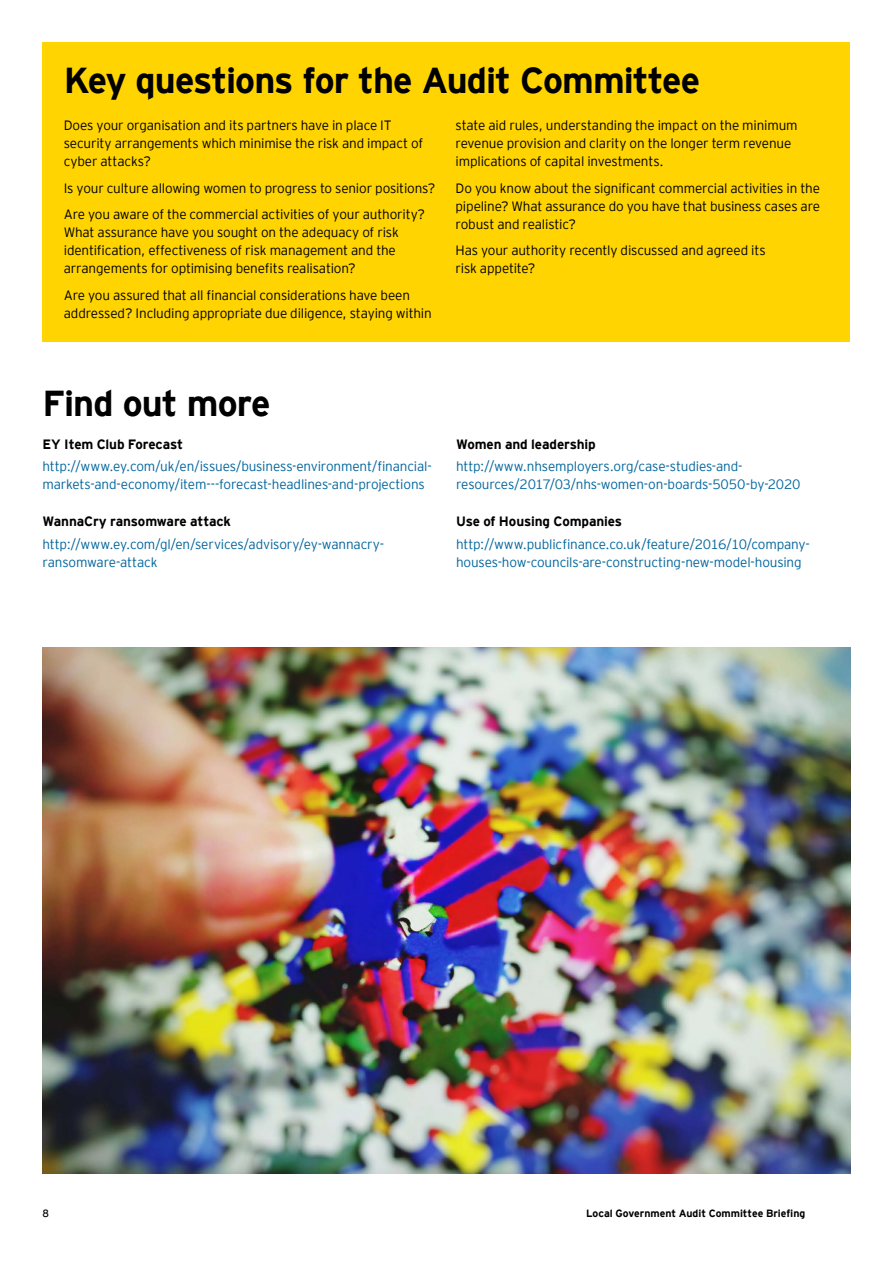
<style>
.page{position:relative;width:893px;height:1263px;background:#fff}
.page>*{position:absolute;margin:0;border:0;box-sizing:border-box;transform-origin:0 0}
.t1{font:700 36px "EY Interstate";letter-spacing:-.025em;color:#000}
.t2{font:300 13.5px/18px "EY Interstate";letter-spacing:-.015em;color:#000}
.t3{font:300 13.5px/18px "EY Interstate";letter-spacing:-.01em;color:#00659c}
.t4{font:700 13.5px "EY Interstate";letter-spacing:-.01em;color:#000}
.t5{font:700 10.5px "EY Interstate";color:#000}
.t6{font:10.5px "EY Interstate";color:#000}
</style>
<div class="page">
<img style="left:43px;top:648px;width:807px;height:526px">
<div style="left:43px;top:43px;width:807px;height:299px;background:#ffd400"></div>
<h1 class="t1" style="left:64px;top:54px;width:638px">Key questions for the Audit Committee</h1>
<p class="t2" style="left:64px;top:116px;width:361px">Does your organisation and its partners have in place IT security arrangements which minimise the risk and impact of cyber attacks?</p>
<p class="t2" style="left:64px;top:174px;width:373px;line-height:26.5px">Is your culture allowing women to progress to senior positions?<br>Are you aware of the commercial activities of your authority?</p>
<p class="t2" style="left:64px;top:223px;width:337px">What assurance have you sought on the adequacy of risk identification, effectiveness of risk management and the arrangements for optimising benefits realisation?</p>
<p class="t2" style="left:64px;top:285px;width:370px">Are you assured that all financial considerations have been addressed? Including appropriate due diligence, staying within</p>
<p class="t2" style="left:456px;top:116px;width:344px">state aid rules, understanding the impact on the minimum revenue provision and clarity on the longer term revenue implications of capital investments.</p>
<p class="t2" style="left:456px;top:178px;width:366px;text-align:justify">Do you know about the significant commercial activities in the pipeline? What assurance do you have that business cases are robust and realistic?</p>
<p class="t2" style="left:456px;top:241px;width:312px">Has your authority recently discussed and agreed its risk appetite?</p>
<h1 class="t1" style="left:43px;top:377px;width:229px">Find out more</h1>
<p class="t4" style="left:43px;top:434px;width:142px">EY Item Club Forecast</p>
<p class="t3" style="left:43px;top:457px;width:391px">http://www.ey.com/uk/en/issues/business-environment/financial&shy;markets-and-economy/item---forecast-headlines-and-projections</p>
<p class="t4" style="left:43px;top:512px;width:190px">WannaCry ransomware attack</p>
<p class="t3" style="left:43px;top:534px;width:343px">http://www.ey.com/gl/en/services/advisory/ey-wannacry&shy;ransomware-attack</p>
<p class="t4" style="left:456px;top:434px;width:141px">Women and leadership</p>
<p class="t3" style="left:456px;top:457px;width:346px">http://www.nhsemployers.org/case-studies-and&shy;resources/2017/03/nhs-women-on-boards-5050-by-2020</p>
<p class="t4" style="left:456px;top:512px;width:168px">Use of Housing Companies</p>
<p class="t3" style="left:456px;top:534px;width:355px">http://www.publicfinance.co.uk/feature/2016/10/company&shy;houses-how-councils-are-constructing-new-model-housing</p>
<p class="t6" style="left:43px;top:1206px;width:8px">8</p>
<p class="t5" style="left:586px;top:1206px;width:221px">Local Government Audit Committee Briefing</p>
</div>
